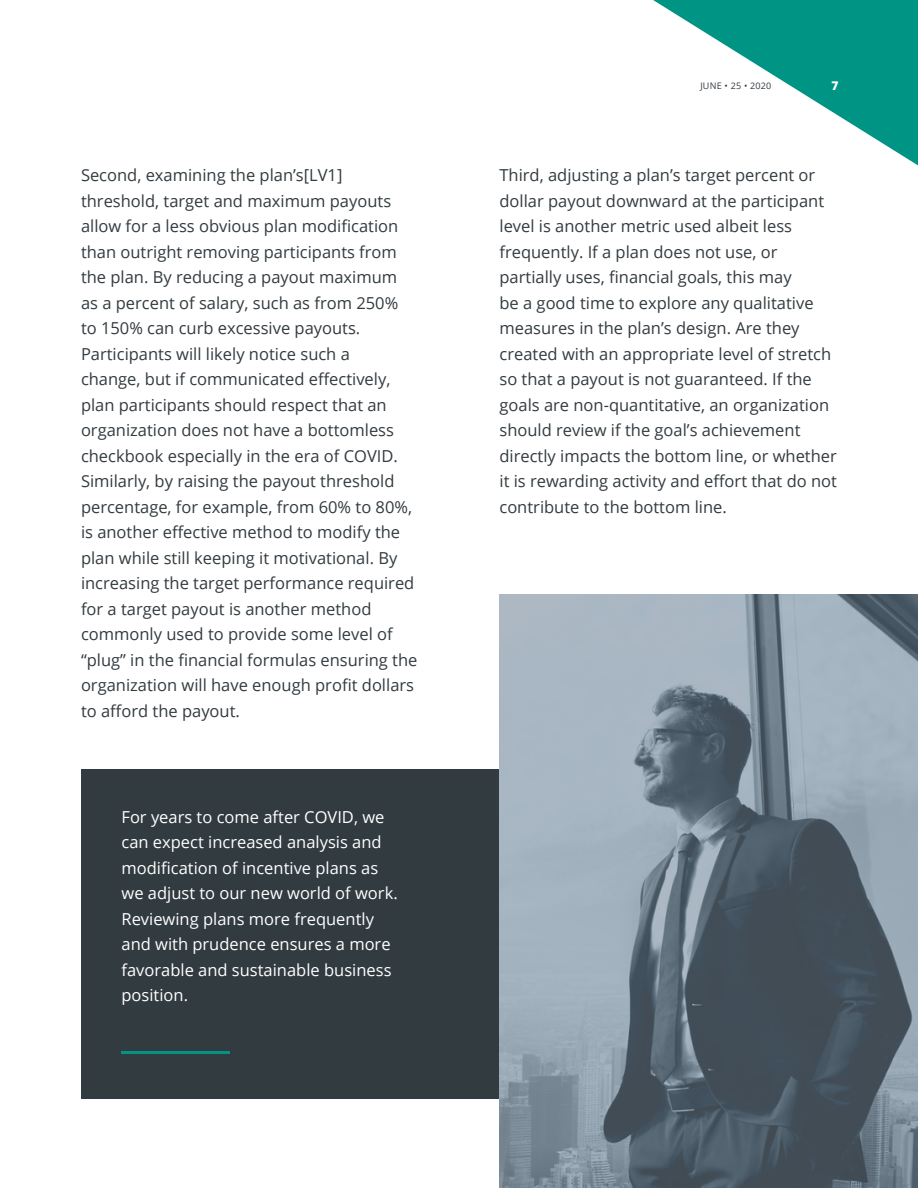
<style>
.page{position:relative;width:918px;height:1188px;background:#fff}
.page>*{position:absolute;margin:0;border:0;box-sizing:border-box;transform-origin:0 0}
.main_content_-2col{font:16.5px/25.5px "Open Sans";color:#323b40}
.main_content_-2col-2{font:16.5px/25.5px "Open Sans";color:#fff}
.t1{font:800 12px "Open Sans";color:#fff}
.t2{font:9px "Open Sans";letter-spacing:.025em;color:#323b40}
</style>
<div class="page">
<div style="left:81px;top:770px;width:756px;height:329px;background:#323b40"></div>
<hr style="left:122px;top:1051px;width:108px;height:3px;background:#009484">
<img style="left:500px;top:594px;width:418px;height:594px">
<svg style="left:653px;top:0;width:265px;height:166px"></svg>
<p class="t2" style="left:700px;top:80px;width:73px">JUNE • 25 • 2020</p>
<p class="t1" style="left:831px;top:77px;width:9px">7</p>
<p class="main_content_-2col" style="left:81px;top:162px;width:338px">Second, examining the plan’s[LV1] threshold, target and maximum payouts allow for a less obvious plan modification than outright removing participants from the plan. By reducing a payout maximum as a percent of salary, such as from 250% to 150% can curb excessive payouts.<br>Participants will likely notice such a<br>change, but if communicated effectively, plan participants should respect that an organization does not have a bottomless checkbook especially in the era of COVID.<br>Similarly, by raising the payout threshold percentage, for example, from 60% to 80%, is another effective method to modify the plan while still keeping it motivational. By increasing the target performance required for a target payout is another method commonly used to provide some level of “plug” in the financial formulas ensuring the organization will have enough profit dollars to afford the payout.</p>
<p class="main_content_-2col" style="left:500px;top:162px;width:339px">Third, adjusting a plan’s target percent or dollar payout downward at the participant level is another metric used albeit less frequently. If a plan does not use, or partially uses, financial goals, this may<br>be a good time to explore any qualitative measures in the plan’s design. Are they created with an appropriate level of stretch so that a payout is not guaranteed. If the goals are non-quantitative, an organization should review if the goal’s achievement directly impacts the bottom line, or whether it is rewarding activity and effort that do not contribute to the bottom line.</p>
<p class="main_content_-2col-2" style="left:122px;top:803px;width:278px">For years to come after COVID, we can expect increased analysis and modification of incentive plans as we adjust to our new world of work.<br>Reviewing plans more frequently and with prudence ensures a more favorable and sustainable business position.</p>
</div>
